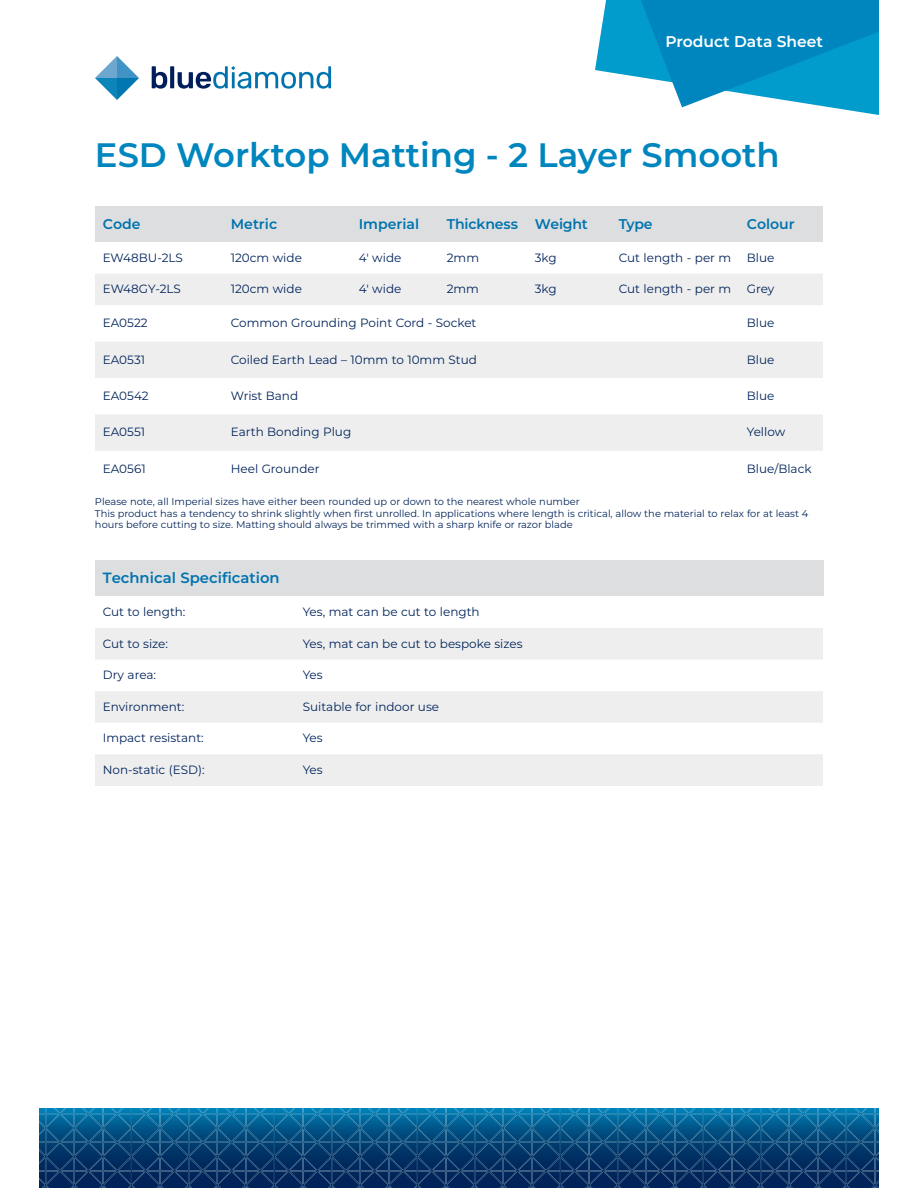
<style>
.page{position:relative;width:918px;height:1188px;background:#fff}
.page>*{position:absolute;margin:0;border:0;box-sizing:border-box;transform-origin:0 0}
.t1{font:600 33.9px "Montserrat";color:#0086be}
.t2{font:600 15.45px "Montserrat";color:#fff}
.t3{font:600 14.85px "Montserrat";color:#0073ae}
.t4{font:600 14.1px "Montserrat";color:#0073ae}
.t5{font:12px "Montserrat";color:#002359}
.t6{font:9.9px/11.9px "Montserrat";color:#002359}
</style>
<div class="page">
<svg style="left:95px;top:56px;width:44px;height:44px"></svg>
<svg style="left:152px;top:66px;width:179px;height:23px"></svg>
<img style="left:39px;top:1108px;width:840px;height:80px">
<svg style="left:595px;top:0;width:284px;height:115px"></svg>
<div style="left:95px;top:560px;width:728px;height:36px;background:#dddee0"></div>
<svg style="left:95px;top:628px;width:728px;height:158px;fill:#eeeeef"></svg>
<div style="left:95px;top:206px;width:728px;height:36px;background:#dddee0"></div>
<svg style="left:95px;top:274px;width:728px;height:177px;fill:#eeeeef"></svg>
<p class="t2" style="left:666px;top:35px;width:159px">Product Data Sheet</p>
<h1 class="t1" style="left:95px;top:140px;width:686px">ESD Worktop Matting - 2 Layer Smooth</h1>
<p class="t4" style="left:103px;top:218px;width:39px">Code</p>
<p class="t4" style="left:231px;top:218px;width:48px">Metric</p>
<p class="t4" style="left:359px;top:218px;width:62px">Imperial</p>
<p class="t4" style="left:447px;top:218px;width:143px">Thickness Weight</p>
<p class="t4" style="left:619px;top:218px;width:35px">Type</p>
<p class="t4" style="left:747px;top:218px;width:50px">Colour</p>
<p class="t5" style="left:103px;top:252px;width:82px">EW48BU-2LS</p>
<p class="t5" style="left:231px;top:252px;width:73px">120cm wide</p>
<p class="t5" style="left:359px;top:252px;width:44px">4' wide</p>
<p class="t5" style="left:447px;top:252px;width:34px">2mm</p>
<p class="t5" style="left:535px;top:252px;width:23px">3kg</p>
<p class="t5" style="left:619px;top:252px;width:114px">Cut length - per m</p>
<p class="t5" style="left:747px;top:252px;width:29px">Blue</p>
<p class="t5" style="left:103px;top:284px;width:80px">EW48GY-2LS</p>
<p class="t5" style="left:231px;top:284px;width:73px">120cm wide</p>
<p class="t5" style="left:359px;top:284px;width:44px">4' wide</p>
<p class="t5" style="left:447px;top:284px;width:34px">2mm</p>
<p class="t5" style="left:535px;top:284px;width:23px">3kg</p>
<p class="t5" style="left:619px;top:284px;width:114px">Cut length - per m</p>
<p class="t5" style="left:747px;top:284px;width:29px">Grey</p>
<p class="t5" style="left:103px;top:318px;width:46px">EA0522</p>
<p class="t5" style="left:231px;top:318px;width:247px">Common Grounding Point Cord - Socket</p>
<p class="t5" style="left:747px;top:318px;width:29px">Blue</p>
<p class="t5" style="left:103px;top:354px;width:44px">EA0531</p>
<p class="t5" style="left:231px;top:354px;width:248px">Coiled Earth Lead – 10mm to 10mm Stud</p>
<p class="t5" style="left:747px;top:354px;width:29px">Blue</p>
<p class="t5" style="left:103px;top:391px;width:48px">EA0542</p>
<p class="t5" style="left:231px;top:391px;width:69px">Wrist Band</p>
<p class="t5" style="left:747px;top:391px;width:29px">Blue</p>
<p class="t5" style="left:103px;top:427px;width:44px">EA0551</p>
<p class="t5" style="left:231px;top:427px;width:122px">Earth Bonding Plug</p>
<p class="t5" style="left:747px;top:427px;width:40px">Yellow</p>
<p class="t5" style="left:103px;top:463px;width:44px">EA0561</p>
<p class="t5" style="left:231px;top:463px;width:90px">Heel Grounder</p>
<p class="t5" style="left:747px;top:463px;width:66px">Blue/Black</p>
<p class="t6" style="left:95px;top:496px;width:715px">Please note, all Imperial sizes have either been rounded up or down to the nearest whole number<br>This product has a tendency to shrink slightly when first unrolled. In applications where length is critical, allow the material to relax for at least 4 hours before cutting to size. Matting should always be trimmed with a sharp knife or razor blade</p>
<p class="t3" style="left:103px;top:572px;width:178px">Technical Specification</p>
<p class="t5" style="left:103px;top:607px;width:84px">Cut to length:</p>
<p class="t5" style="left:303px;top:607px;width:178px">Yes, mat can be cut to length</p>
<p class="t5" style="left:103px;top:638px;width:67px">Cut to size:</p>
<p class="t5" style="left:303px;top:638px;width:221px">Yes, mat can be cut to bespoke sizes</p>
<p class="t5" style="left:103px;top:670px;width:55px">Dry area:</p>
<p class="t5" style="left:303px;top:670px;width:22px">Yes</p>
<p class="t5" style="left:103px;top:701px;width:83px">Environment:</p>
<p class="t5" style="left:303px;top:701px;width:138px">Suitable for indoor use</p>
<p class="t5" style="left:103px;top:733px;width:103px">Impact resistant:</p>
<p class="t5" style="left:303px;top:733px;width:22px">Yes</p>
<p class="t5" style="left:103px;top:765px;width:104px">Non-static (ESD):</p>
<p class="t5" style="left:303px;top:765px;width:22px">Yes</p>
</div>
